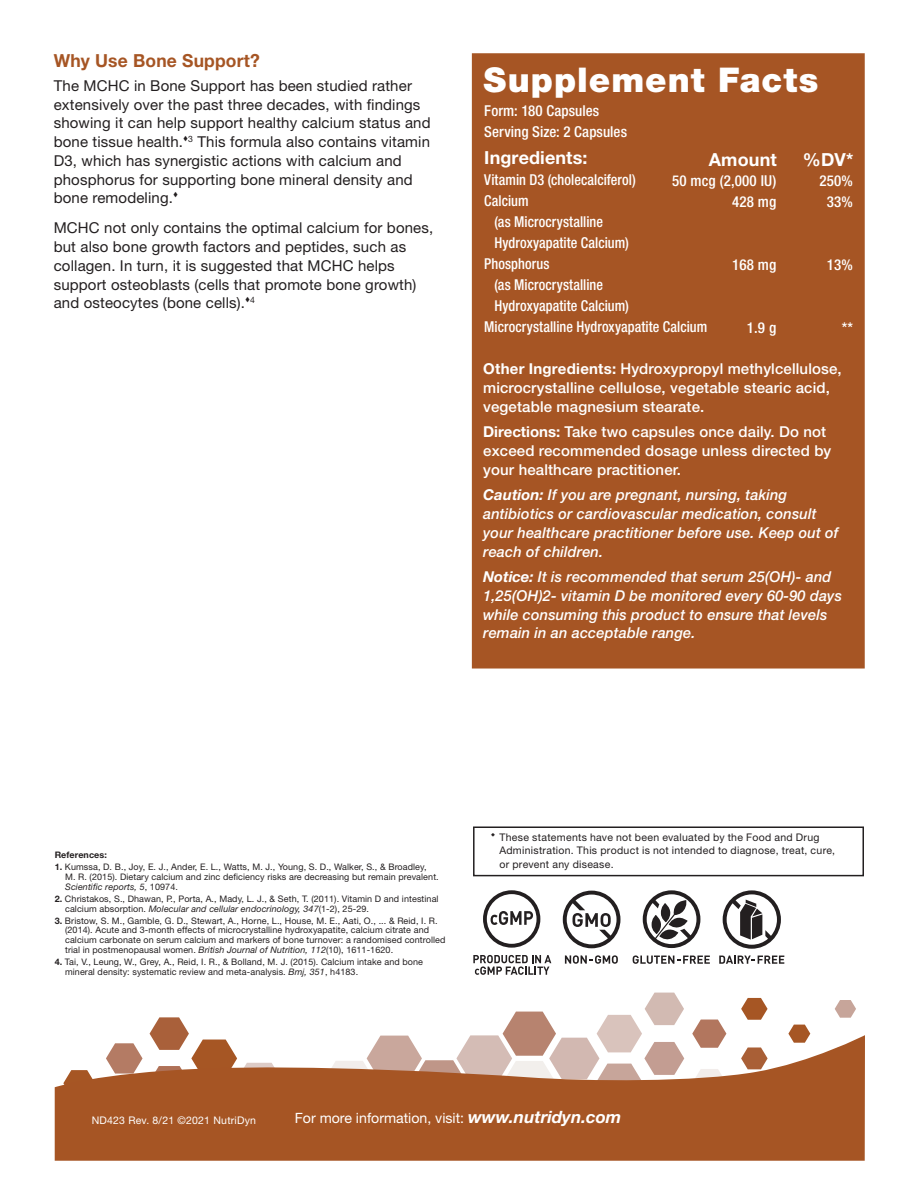
<style>
.page{position:relative;width:918px;height:1188px;background:#fff}
.page>*{position:absolute;margin:0;border:0;box-sizing:border-box;transform-origin:0 0}
.t1{font:900 34.05px "Helvetica Neue LT Std";letter-spacing:.03em;color:#fff}
.t2{font:700 18px "Helvetica Neue LT Std";letter-spacing:.01em;color:#fff}
.t3{font:700 18px "Helvetica Neue LT Std";letter-spacing:.01em;color:#a65524}
.t4{font:15px/18.8px "Helvetica Neue LT Std";letter-spacing:.01em;color:#231f20}
.t5{font:italic 500 15px/18.8px "Helvetica Neue LT Std";letter-spacing:.01em;color:#fff}
.t6{font:500 15px/18.8px "Helvetica Neue LT Std";letter-spacing:.01em;color:#fff}
.Ingredient_Panel__Bo{font:500 condensed 15px "Helvetica Neue LT Std";letter-spacing:.005em;color:#fff;scale:.95 1}
.Ingredient_Panel__Bo-2{font:500 condensed 15px "Helvetica Neue LT Std";letter-spacing:.005em;color:#fff}
.t7{font:14.1px "Helvetica Neue LT Std";color:#fff}
.t8{font:10.5px/13.5px "Helvetica Neue LT Std";letter-spacing:.025em;color:#231f20}
.t9{font:10.5px "Helvetica Neue LT Std";letter-spacing:.02em;color:#fff}
.t10{font:9px "Helvetica Neue LT Std";letter-spacing:.01em;color:#231f20}
.t11{font:italic 9px "Helvetica Neue LT Std";letter-spacing:.01em;color:#231f20}
.t12{font:700 9px "Helvetica Neue LT Std";letter-spacing:.01em;color:#231f20}
.t13{font:8.7px "Helvetica Neue LT Std";color:#231f20}
.s1{font-weight:700}
.s2{font-style:normal}
.s3{font-style:italic}
.s4{font-weight:700;font-style:italic;font-size:16.95px}
</style>
<div class="page">
<svg style="left:741px;top:998px;width:27px;height:22px"></svg>
<svg style="left:692px;top:1020px;width:34px;height:15px"></svg>
<svg style="left:788px;top:1025px;width:22px;height:10px"></svg>
<svg style="left:149px;top:993px;width:535px;height:42px"></svg>
<svg style="left:835px;top:1000px;width:21px;height:18px"></svg>
<svg style="left:55px;top:1035px;width:810px;height:126px;fill:#a65524"></svg>
<div style="left:472px;top:53px;width:393px;height:616px;background:#a65524;border:4px solid #a65524"></div>
<div style="left:473px;top:826px;width:391px;height:50px;border:2px solid #231f20"></div>
<svg style="left:565px;top:955px;width:53px;height:9px"></svg>
<svg style="left:563px;top:891px;width:57px;height:57px"></svg>
<svg style="left:643px;top:890px;width:57px;height:58px"></svg>
<svg style="left:633px;top:955px;width:77px;height:9px"></svg>
<svg style="left:719px;top:956px;width:65px;height:8px"></svg>
<svg style="left:723px;top:890px;width:58px;height:59px"></svg>
<svg style="left:473px;top:955px;width:78px;height:20px"></svg>
<svg style="left:483px;top:890px;width:57px;height:58px"></svg>
<p class="t3" style="left:54px;top:49px;width:207px">Why Use Bone Support?</p>
<p class="t4" style="left:54px;top:76px;width:378px">The MCHC in Bone Support has been studied rather extensively over the past three decades, with findings showing it can help support healthy calcium status and bone tissue health.▼<sup>3</sup> This formula also contains vitamin D3, which has synergistic actions with calcium and</p>
<p class="t4" style="left:54px;top:170px;width:361px">phosphorus for supporting bone mineral density and bone remodeling.</p>
<p class="t4" style="left:54px;top:218px;width:381px">MCHC not only contains the optimal calcium for bones, but also bone growth factors and peptides, such as collagen. In turn, it is suggested that MCHC helps support osteoblasts (cells that promote bone growth) and osteocytes (bone cells).</p>
<p class="t13" style="left:245px;top:295px;width:11px">▼4</p>
<p class="t1" style="left:484px;top:59px;width:336px">Supplement Facts</p>
<p class="Ingredient_Panel__Bo-2" style="left:484px;top:102px;width:116px">Form: 180 Capsules</p>
<p class="Ingredient_Panel__Bo-2" style="left:484px;top:123px;width:144px">Serving Size: 2 Capsules</p>
<p class="t2" style="left:484px;top:147px;width:105px">Ingredients:</p>
<p class="Ingredient_Panel__Bo" style="left:484px;top:171px;width:161px">Vitamin D3 (cholecalciferol)</p>
<p class="Ingredient_Panel__Bo" style="left:484px;top:192px;width:48px">Calcium</p>
<p class="Ingredient_Panel__Bo" style="left:495px;top:213px;width:116px">(as Microcrystalline</p>
<p class="Ingredient_Panel__Bo" style="left:495px;top:234px;width:143px">Hydroxyapatite Calcium)</p>
<p class="Ingredient_Panel__Bo" style="left:484px;top:255px;width:70px">Phosphorus</p>
<p class="Ingredient_Panel__Bo" style="left:495px;top:276px;width:116px">(as Microcrystalline</p>
<p class="Ingredient_Panel__Bo" style="left:495px;top:297px;width:143px">Hydroxyapatite Calcium)</p>
<p class="Ingredient_Panel__Bo" style="left:484px;top:318px;width:236px">Microcrystalline Hydroxyapatite Calcium</p>
<p class="t2" style="left:709px;top:148px;width:70px">Amount</p>
<p class="t2" style="left:803px;top:148px;width:52px">%DV*</p>
<p class="Ingredient_Panel__Bo-2" style="left:672px;top:171px;width:106px">50 mcg (2,000 IU)</p>
<p class="Ingredient_Panel__Bo-2" style="left:732px;top:192px;width:46px">428 mg</p>
<p class="Ingredient_Panel__Bo-2" style="left:820px;top:171px;width:35px">250%</p>
<p class="Ingredient_Panel__Bo-2" style="left:827px;top:192px;width:28px">33%</p>
<p class="Ingredient_Panel__Bo-2" style="left:732px;top:255px;width:46px">168 mg</p>
<p class="Ingredient_Panel__Bo-2" style="left:827px;top:255px;width:28px">13%</p>
<p class="Ingredient_Panel__Bo-2" style="left:842px;top:318px;width:13px">**</p>
<p class="Ingredient_Panel__Bo-2" style="left:747px;top:318px;width:31px">1.9 g</p>
<p class="t6" style="left:483px;top:360px;width:360px"><span class="s1">Other Ingredients:</span> Hydroxypropyl methylcellulose, microcrystalline cellulose, vegetable stearic acid, vegetable magnesium stearate.</p>
<p class="t6" style="left:483px;top:423px;width:350px"><span class="s1">Directions:</span> Take two capsules once daily. Do not exceed recommended dosage unless directed by your healthcare practitioner.</p>
<p class="t5" style="left:483px;top:486px;width:357px"><span class="s1">Caution:</span> If you are pregnant, nursing, taking antibiotics or cardiovascular medication, consult your healthcare practitioner before use. Keep out of reach of children.</p>
<p class="t5" style="left:483px;top:567px;width:360px"><span class="s1">Notice:</span> It is recommended that serum 25(OH)- and 1,25(OH)2- vitamin D be monitored every 60-90 days while consuming this product to ensure that levels remain in an acceptable range.</p>
<p class="t12" style="left:55px;top:850px;width:54px">References:</p>
<p class="t10" style="left:55px;top:862px;width:373px"><span class="s1">1.</span> Kumssa, D. B., Joy, E. J., Ander, E. L., Watts, M. J., Young, S. D., Walker, S., &amp; Broadley,</p>
<p class="t10" style="left:65px;top:872px;width:375px">M. R. (2015). Dietary calcium and zinc deficiency risks are decreasing but remain prevalent.</p>
<p class="t11" style="left:65px;top:881px;width:114px">Scientific reports, 5<span class="s2">, 10974.</span></p>
<p class="t10" style="left:55px;top:893px;width:385px"><span class="s1">2.</span> Christakos, S., Dhawan, P., Porta, A., Mady, L. J., &amp; Seth, T. (2011). Vitamin D and intestinal</p>
<p class="t11" style="left:65px;top:903px;width:305px"><span class="s2">calcium absorption.</span> Molecular and cellular endocrinology, 347<span class="s2">(1-2), 25-29.</span></p>
<p class="t10" style="left:55px;top:915px;width:384px"><span class="s1">3.</span> Bristow, S. M., Gamble, G. D., Stewart, A., Horne, L., House, M. E., Aati, O., ... &amp; Reid, I. R.</p>
<p class="t10" style="left:65px;top:925px;width:366px">(2014). Acute and 3-month effects of microcrystalline hydroxyapatite, calcium citrate and</p>
<p class="t10" style="left:65px;top:935px;width:382px">calcium carbonate on serum calcium and markers of bone turnover: a randomised controlled</p>
<p class="t10" style="left:65px;top:944px;width:330px">trial in postmenopausal women. <span class="s3">British Journal of Nutrition, 112</span>(10), 1611-1620.</p>
<p class="t10" style="left:55px;top:956px;width:370px"><span class="s1">4.</span> Tai, V., Leung, W., Grey, A., Reid, I. R., &amp; Bolland, M. J. (2015). Calcium intake and bone</p>
<p class="t10" style="left:65px;top:966px;width:295px">mineral density: systematic review and meta-analysis. <span class="s3">Bmj, 351</span>, h4183.</p>
<p class="t8" style="left:499px;top:830px;width:337px">These statements have not been evaluated by the Food and Drug<br>Administration. This product is not intended to diagnose, treat, cure, or prevent any disease.</p>
<p class="t9" style="left:92px;top:1114px;width:166px">ND423 Rev. 8/21 ©2021 NutriDyn</p>
<p class="t7" style="left:295px;top:1110px;width:328px">For more information, visit: <span class="s4">www.nutridyn.com</span></p>
</div>
